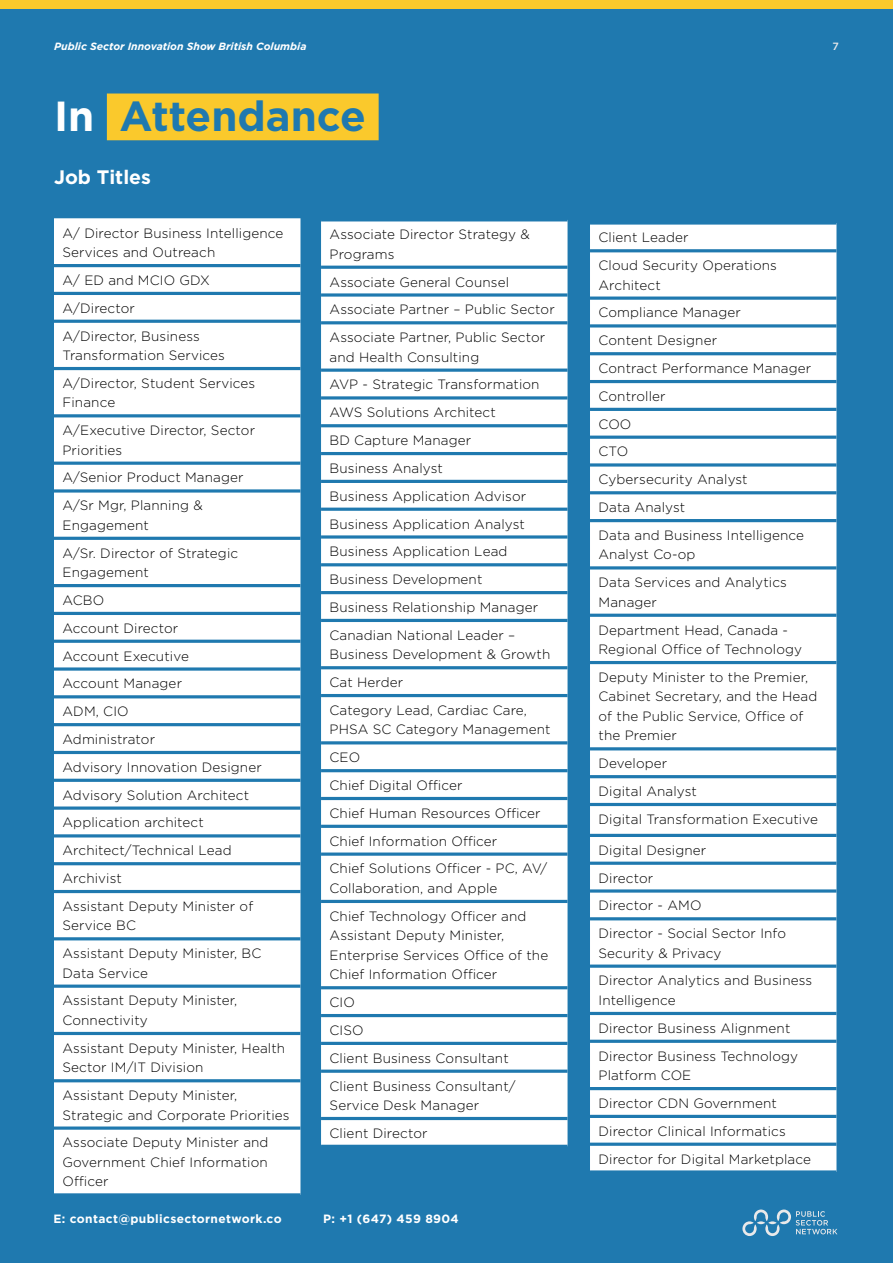
<style>
.page{position:relative;width:893px;height:1263px;background:#1f79af}
.page>*{position:absolute;margin:0;border:0;box-sizing:border-box;transform-origin:0 0}
.t1{font:700 42px "Gotham";color:#1f79af}
.t2{font:700 19.5px "Gotham";color:#fff}
.t3{font:300 13.5px/27.8px "Gotham";letter-spacing:.01em;color:#000}
.t4{font:700 12px "Gotham";letter-spacing:.03em;color:#fff}
.t5{font:italic 700 10.5px "Gotham";color:#fff}
.t6{font:500 10.5px "Gotham";color:#e9e9ea}
.s1{color:#fff}
</style>
<div class="page">
<div style="left:107px;top:94px;width:272px;height:46px;background:#fac92c"></div>
<div style="left:54px;top:218px;width:246px;height:975px;background:#fff"></div>
<hr style="left:54px;top:264px;width:246px;height:3px;background:#1f79af">
<hr style="left:54px;top:292px;width:246px;height:3px;background:#1f79af">
<hr style="left:54px;top:320px;width:246px;height:3px;background:#1f79af">
<hr style="left:54px;top:367px;width:246px;height:3px;background:#1f79af">
<hr style="left:54px;top:414px;width:246px;height:3px;background:#1f79af">
<hr style="left:54px;top:462px;width:246px;height:3px;background:#1f79af">
<svg style="left:54px;top:489px;width:246px;height:4px"></svg>
<hr style="left:54px;top:537px;width:246px;height:3px;background:#1f79af">
<hr style="left:54px;top:584px;width:246px;height:3px;background:#1f79af">
<hr style="left:54px;top:612px;width:246px;height:3px;background:#1f79af">
<hr style="left:54px;top:640px;width:246px;height:3px;background:#1f79af">
<svg style="left:54px;top:667px;width:246px;height:4px"></svg>
<hr style="left:54px;top:695px;width:246px;height:3px;background:#1f79af">
<hr style="left:54px;top:723px;width:246px;height:3px;background:#1f79af">
<hr style="left:54px;top:751px;width:246px;height:3px;background:#1f79af">
<hr style="left:54px;top:779px;width:246px;height:3px;background:#1f79af">
<svg style="left:54px;top:806px;width:246px;height:4px"></svg>
<hr style="left:54px;top:834px;width:246px;height:3px;background:#1f79af">
<hr style="left:54px;top:862px;width:246px;height:3px;background:#1f79af">
<hr style="left:54px;top:890px;width:246px;height:3px;background:#1f79af">
<hr style="left:54px;top:937px;width:246px;height:3px;background:#1f79af">
<svg style="left:54px;top:984px;width:246px;height:4px"></svg>
<hr style="left:54px;top:1032px;width:246px;height:3px;background:#1f79af">
<hr style="left:54px;top:1079px;width:246px;height:3px;background:#1f79af">
<svg style="left:54px;top:1126px;width:246px;height:4px"></svg>
<div style="left:321px;top:221px;width:246px;height:924px;background:#fff"></div>
<hr style="left:321px;top:266px;width:246px;height:3px;background:#1f79af">
<svg style="left:321px;top:293px;width:246px;height:4px"></svg>
<hr style="left:321px;top:321px;width:246px;height:3px;background:#1f79af">
<svg style="left:321px;top:368px;width:246px;height:4px"></svg>
<hr style="left:321px;top:396px;width:246px;height:3px;background:#1f79af">
<hr style="left:321px;top:424px;width:246px;height:3px;background:#1f79af">
<hr style="left:321px;top:452px;width:246px;height:3px;background:#1f79af">
<hr style="left:321px;top:480px;width:246px;height:3px;background:#1f79af">
<hr style="left:321px;top:508px;width:246px;height:3px;background:#1f79af">
<svg style="left:321px;top:535px;width:246px;height:4px"></svg>
<hr style="left:321px;top:563px;width:246px;height:3px;background:#1f79af">
<hr style="left:321px;top:591px;width:246px;height:3px;background:#1f79af">
<hr style="left:321px;top:619px;width:246px;height:3px;background:#1f79af">
<hr style="left:321px;top:666px;width:246px;height:3px;background:#1f79af">
<hr style="left:321px;top:694px;width:246px;height:3px;background:#1f79af">
<hr style="left:321px;top:741px;width:246px;height:3px;background:#1f79af">
<hr style="left:321px;top:769px;width:246px;height:3px;background:#1f79af">
<hr style="left:321px;top:797px;width:246px;height:3px;background:#1f79af">
<hr style="left:321px;top:825px;width:246px;height:3px;background:#1f79af">
<svg style="left:321px;top:852px;width:246px;height:4px"></svg>
<hr style="left:321px;top:900px;width:246px;height:3px;background:#1f79af">
<hr style="left:321px;top:986px;width:246px;height:3px;background:#1f79af">
<hr style="left:321px;top:1014px;width:246px;height:3px;background:#1f79af">
<hr style="left:321px;top:1042px;width:246px;height:3px;background:#1f79af">
<svg style="left:321px;top:1069px;width:246px;height:4px"></svg>
<hr style="left:321px;top:1117px;width:246px;height:3px;background:#1f79af">
<div style="left:590px;top:225px;width:246px;height:945px;background:#fff"></div>
<svg style="left:590px;top:224px;width:246px;height:1px"></svg>
<hr style="left:590px;top:249px;width:246px;height:3px;background:#1f79af">
<svg style="left:590px;top:296px;width:246px;height:4px"></svg>
<hr style="left:590px;top:324px;width:246px;height:3px;background:#1f79af">
<hr style="left:590px;top:352px;width:246px;height:3px;background:#1f79af">
<hr style="left:590px;top:380px;width:246px;height:3px;background:#1f79af">
<hr style="left:590px;top:408px;width:246px;height:3px;background:#1f79af">
<hr style="left:590px;top:436px;width:246px;height:3px;background:#1f79af">
<svg style="left:590px;top:463px;width:246px;height:4px"></svg>
<hr style="left:590px;top:491px;width:246px;height:3px;background:#1f79af">
<hr style="left:590px;top:519px;width:246px;height:3px;background:#1f79af">
<hr style="left:590px;top:566px;width:246px;height:3px;background:#1f79af">
<hr style="left:590px;top:614px;width:246px;height:3px;background:#1f79af">
<hr style="left:590px;top:661px;width:246px;height:3px;background:#1f79af">
<hr style="left:590px;top:747px;width:246px;height:3px;background:#1f79af">
<hr style="left:590px;top:775px;width:246px;height:3px;background:#1f79af">
<hr style="left:590px;top:803px;width:246px;height:3px;background:#1f79af">
<hr style="left:590px;top:834px;width:246px;height:3px;background:#1f79af">
<hr style="left:590px;top:862px;width:246px;height:3px;background:#1f79af">
<svg style="left:590px;top:889px;width:246px;height:4px"></svg>
<hr style="left:590px;top:917px;width:246px;height:3px;background:#1f79af">
<svg style="left:590px;top:964px;width:246px;height:4px"></svg>
<hr style="left:590px;top:1012px;width:246px;height:3px;background:#1f79af">
<hr style="left:590px;top:1040px;width:246px;height:3px;background:#1f79af">
<hr style="left:590px;top:1087px;width:246px;height:3px;background:#1f79af">
<hr style="left:590px;top:1115px;width:246px;height:3px;background:#1f79af">
<svg style="left:590px;top:1142px;width:246px;height:4px"></svg>
<svg style="left:742px;top:1209px;width:95px;height:27px"></svg>
<div style="left:0;top:0;width:893px;height:8px;background:#fac92c"></div>
<p class="t5" style="left:54px;top:40px;width:254px">Public Sector Innovation Show British Columbia</p>
<p class="t6" style="left:833px;top:40px;width:8px">7</p>
<h1 class="t1" style="left:54px;top:88px;width:314px"><span class="s1">In</span> Attendance</h1>
<h2 class="t2" style="left:54px;top:164px;width:99px">Job Titles</h2>
<p class="t3" style="left:63px;top:223px;width:222px;line-height:19.5px">A/ Director Business Intelligence<br>Services and Outreach</p>
<p class="t3" style="left:63px;top:266px;width:149px">A/ ED and MCIO GDX<br>A/Director<br>A/Director, Business</p>
<p class="t3" style="left:63px;top:341px;width:194px">Transformation Services<br>A/Director, Student Services</p>
<p class="t3" style="left:63px;top:388px;width:194px">Finance<br>A/Executive Director, Sector</p>
<p class="t3" style="left:63px;top:436px;width:183px">Priorities<br>A/Senior Product Manager<br>A/Sr Mgr, Planning &amp;</p>
<p class="t3" style="left:63px;top:511px;width:177px">Engagement<br>A/Sr. Director of Strategic</p>
<p class="t3" style="left:63px;top:558px;width:201px">Engagement<br>ACBO<br>Account Director<br>Account Executive<br>Account Manager<br>ADM, CIO<br>Administrator<br>Advisory Innovation Designer<br>Advisory Solution Architect<br>Application architect<br>Architect/Technical Lead<br>Archivist<br>Assistant Deputy Minister of</p>
<p class="t3" style="left:63px;top:911px;width:200px">Service BC<br>Assistant Deputy Minister, BC</p>
<p class="t3" style="left:63px;top:959px;width:176px">Data Service<br>Assistant Deputy Minister,</p>
<p class="t3" style="left:63px;top:1006px;width:224px">Connectivity<br>Assistant Deputy Minister, Health</p>
<p class="t3" style="left:63px;top:1053px;width:176px">Sector IM/IT Division<br>Assistant Deputy Minister,</p>
<p class="t3" style="left:63px;top:1100px;width:229px">Strategic and Corporate Priorities<br>Associate Deputy Minister and</p>
<p class="t3" style="left:63px;top:1152px;width:207px;line-height:19.5px">Government Chief Information<br>Officer</p>
<p class="t3" style="left:330px;top:224px;width:202px;line-height:19.5px">Associate Director Strategy &amp;<br>Programs</p>
<p class="t3" style="left:330px;top:267px;width:227px">Associate General Counsel<br>Associate Partner – Public Sector<br>Associate Partner, Public Sector</p>
<p class="t3" style="left:330px;top:343px;width:211px">and Health Consulting<br>AVP - Strategic Transformation<br>AWS Solutions Architect<br>BD Capture Manager<br>Business Analyst<br>Business Application Advisor<br>Business Application Analyst<br>Business Application Lead<br>Business Development<br>Business Relationship Manager<br>Canadian National Leader –</p>
<p class="t3" style="left:330px;top:640px;width:222px">Business Development &amp; Growth<br>Cat Herder<br>Category Lead, Cardiac Care,</p>
<p class="t3" style="left:330px;top:715px;width:222px">PHSA SC Category Management<br>CEO<br>Chief Digital Officer<br>Chief Human Resources Officer<br>Chief Information Officer<br>Chief Solutions Officer - PC, AV/</p>
<p class="t3" style="left:330px;top:874px;width:198px">Collaboration, and Apple<br>Chief Technology Officer and</p>
<p class="t3" style="left:330px;top:925px;width:220px;line-height:19.5px">Assistant Deputy Minister,<br>Enterprise Services Office of the<br>Chief Information Officer</p>
<p class="t3" style="left:330px;top:988px;width:188px">CIO<br>CISO<br>Client Business Consultant<br>Client Business Consultant/</p>
<p class="t3" style="left:330px;top:1091px;width:151px">Service Desk Manager<br>Client Director</p>
<p class="t4" style="left:54px;top:1210px;width:230px">E: contact@publicsectornetwork.co</p>
<p class="t4" style="left:323px;top:1210px;width:137px">P: +1 (647) 459 8904</p>
<p class="t3" style="left:598px;top:223px;width:180px">Client Leader<br>Cloud Security Operations</p>
<p class="t3" style="left:598px;top:271px;width:214px">Architect<br>Compliance Manager<br>Content Designer<br>Contract Performance Manager<br>Controller<br>COO<br>CTO<br>Cybersecurity Analyst<br>Data Analyst<br>Data and Business Intelligence</p>
<p class="t3" style="left:598px;top:540px;width:190px">Analyst Co-op<br>Data Services and Analytics</p>
<p class="t3" style="left:598px;top:588px;width:191px">Manager<br>Department Head, Canada -</p>
<p class="t3" style="left:598px;top:635px;width:211px">Regional Office of Technology<br>Deputy Minister to the Premier,</p>
<p class="t3" style="left:598px;top:686px;width:220px;line-height:19.5px">Cabinet Secretary, and the Head of the Public Service, Office of the Premier</p>
<p class="t3" style="left:598px;top:749px;width:221px">Developer<br>Digital Analyst<br>Digital Transformation Executive</p>
<p class="t3" style="left:598px;top:836px;width:189px">Digital Designer<br>Director<br>Director - AMO<br>Director - Social Sector Info</p>
<p class="t3" style="left:598px;top:939px;width:215px">Security &amp; Privacy<br>Director Analytics and Business</p>
<p class="t3" style="left:598px;top:986px;width:201px">Intelligence<br>Director Business Alignment<br>Director Business Technology</p>
<p class="t3" style="left:598px;top:1061px;width:214px">Platform COE<br>Director CDN Government<br>Director Clinical Informatics<br>Director for Digital Marketplace</p>
</div>
